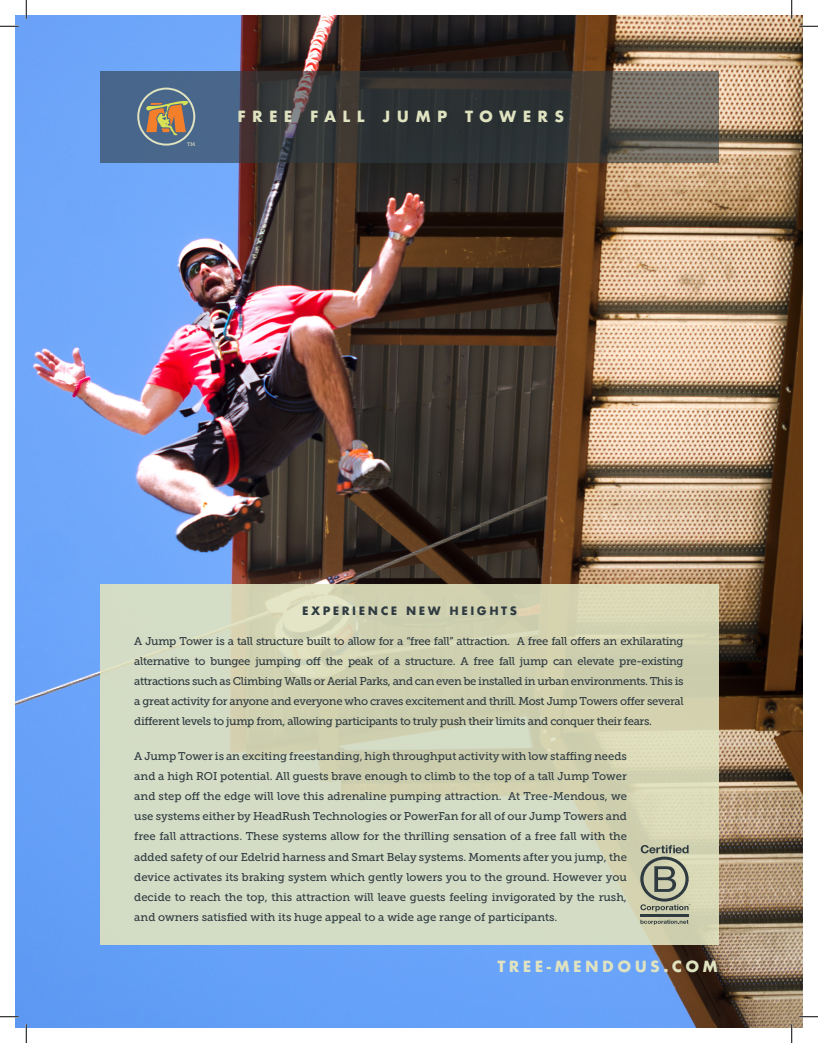
<style>
.page{position:relative;width:818px;height:1043px;background:#fff}
.page>*{position:absolute;margin:0;border:0;box-sizing:border-box;transform-origin:0 0}
.t1{font:700 15px "Futura";letter-spacing:.41em;color:#e0e3c0}
.t2{font:700 15px "Futura";letter-spacing:.225em;color:#e0e3c0}
.t3{font:11.25px/20px "Museo Slab 500";letter-spacing:-.02em;color:#2f3b41;text-align:justify}
.t4{font:700 11.25px "Futura";letter-spacing:.225em;color:#2f3b41}
.t5{font:5.12px "Museo Slab 500";color:#e0e3c0}
</style>
<div class="page">
<img style="left:15px;top:15px;width:787px;height:1013px">
<svg style="left:100px;top:584px;width:618px;height:360px;background:#d2d7bb"></svg>
<svg style="left:100px;top:71px;width:618px;height:92px;background:#43474b"></svg>
<svg style="left:640px;top:919px;width:48px;height:5px"></svg>
<hr style="left:640px;top:913px;width:48px;height:3px;background:#2f3b41">
<svg style="left:640px;top:845px;width:50px;height:66px;background:#9fa38e"></svg>
<svg style="left:137px;top:88px;width:58px;height:58px;background:#81807a"></svg>
<svg style="left:0;top:25px;width:19px;height:2px"></svg>
<svg style="left:799px;top:25px;width:19px;height:2px"></svg>
<svg style="left:0;top:1015px;width:19px;height:2px"></svg>
<svg style="left:799px;top:1015px;width:19px;height:2px"></svg>
<svg style="left:25px;top:0;width:2px;height:19px"></svg>
<svg style="left:25px;top:1024px;width:2px;height:18px"></svg>
<svg style="left:790px;top:0;width:2px;height:19px"></svg>
<svg style="left:790px;top:1024px;width:2px;height:18px"></svg>
<p class="t5" style="left:187px;top:141px;width:10px">TM</p>
<p class="t1" style="left:237px;top:106px;width:328px">FREE FALL JUMP TOWERS</p>
<p class="t4" style="left:302px;top:602px;width:216px">EXPERIENCE NEW HEIGHTS</p>
<p class="t3" style="left:134px;top:631px;width:551px">A Jump Tower is a tall structure built to allow for a “free fall” attraction. A free fall offers an exhilarating alternative to bungee jumping off the peak of a structure. A free fall jump can elevate pre-existing attractions such as Climbing Walls or Aerial Parks, and can even be installed in urban environments. This is a great activity for anyone and everyone who craves excitement and thrill. Most Jump Towers offer several different levels to jump from, allowing participants to truly push their limits and conquer their fears.</p>
<p class="t3" style="left:134px;top:746px;width:494px">A Jump Tower is an exciting freestanding, high throughput activity with low staffing needs and a high ROI potential. All guests brave enough to climb to the top of a tall Jump Tower and step off the edge will love this adrenaline pumping attraction. At Tree-Mendous, we use systems either by HeadRush Technologies or PowerFan for all of our Jump Towers and free fall attractions. These systems allow for the thrilling sensation of a free fall with the added safety of our Edelrid harness and Smart Belay systems. Moments after you jump, the device activates its braking system which gently lowers you to the ground. However you decide to reach the top, this attraction will leave guests feeling invigorated by the rush, and owners satisfied with its huge appeal to a wide age range of participants.</p>
<p class="t2" style="left:497px;top:955px;width:222px">TREE-MENDOUS.COM</p>
</div>
